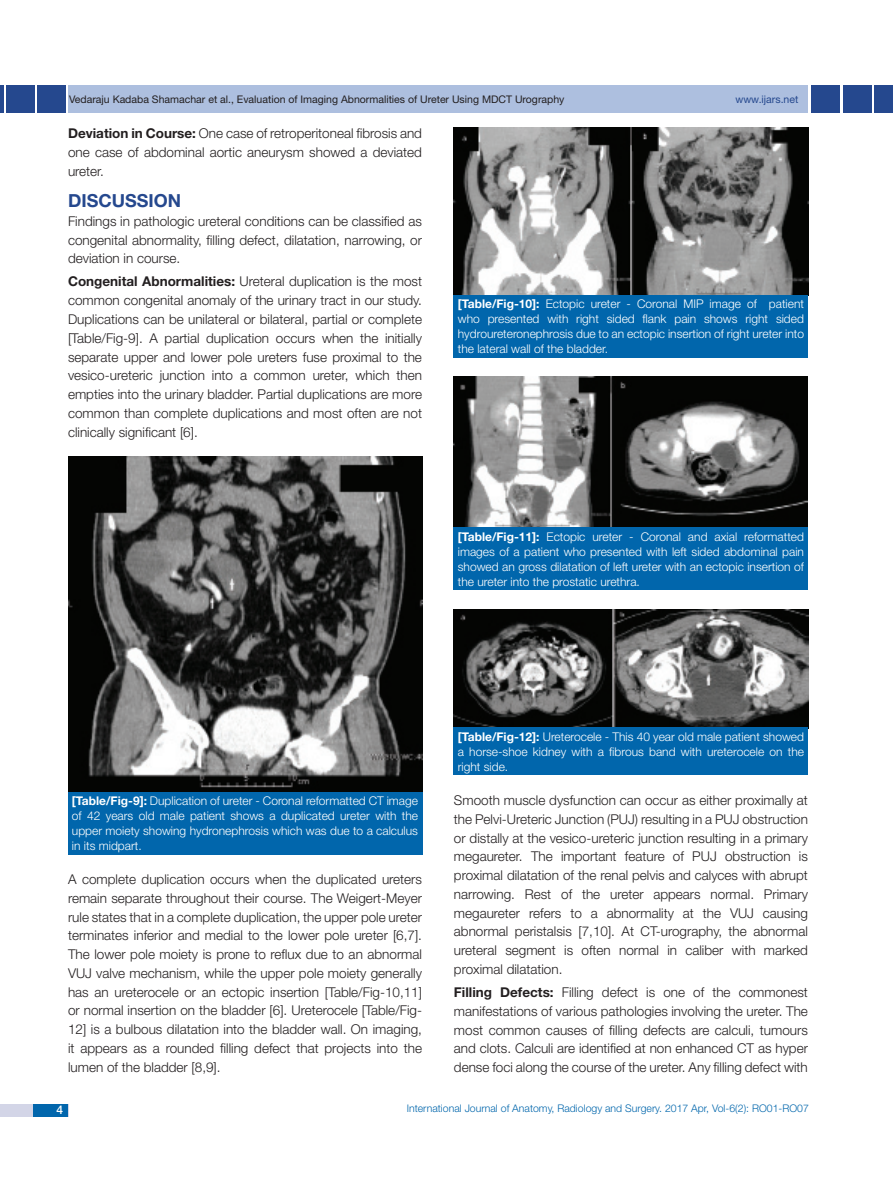
<style>
.page{position:relative;width:893px;height:1191px;background:#fff}
.page>*{position:absolute;margin:0;border:0;box-sizing:border-box;transform-origin:0 0}
.Heading{font:700 18px "Helvetica Neue";color:#25488e}
.Body_Text{font:300 13.5px/18.8px "Helvetica Neue";color:#231f20;text-align:justify}
.Table_text{font:300 12px/15px "Helvetica Neue";color:#fff;text-align:justify}
.t1{font:500 12px "Helvetica Neue";color:#fff}
.t2{font:10.5px "Helvetica Neue";color:#231f20}
.t3{font:300 10.5px "Helvetica Neue";color:#0166ac}
.t4{font:10.5px "Helvetica Neue";color:#25488e}
.s1{font-weight:700}
</style>
<div class="page">
<hr style="left:0;top:85px;width:4px;height:28px;background:#25488e">
<div style="left:6px;top:85px;width:29px;height:28px;background:#25488e"></div>
<div style="left:68px;top:85px;width:740px;height:28px;background:#adbfdf"></div>
<div style="left:875px;top:85px;width:18px;height:28px;background:#25488e"></div>
<div style="left:843px;top:85px;width:29px;height:28px;background:#25488e"></div>
<div style="left:811px;top:85px;width:29px;height:28px;background:#25488e"></div>
<div style="left:0;top:1103px;width:68px;height:13px;background:#d3d5e7"></div>
<div style="left:33px;top:1103px;width:35px;height:13px;background:#0166ac"></div>
<div style="left:37px;top:85px;width:29px;height:28px;background:#25488e"></div>
<img style="left:454px;top:128px;width:354px;height:167px">
<img style="left:454px;top:377px;width:354px;height:150px">
<img style="left:454px;top:609px;width:354px;height:119px">
<img style="left:68px;top:456px;width:354px;height:336px">
<div style="left:68px;top:792px;width:354px;height:62px;background:#0166ac"></div>
<div style="left:454px;top:295px;width:354px;height:62px;background:#0166ac"></div>
<div style="left:454px;top:527px;width:354px;height:62px;background:#0166ac"></div>
<div style="left:454px;top:728px;width:354px;height:47px;background:#0166ac"></div>
<p class="t2" style="left:69px;top:93px;width:497px">Vedaraju Kadaba Shamachar et al., Evaluation of Imaging Abnormalities of Ureter Using MDCT Urography</p>
<p class="t4" style="left:735px;top:93px;width:64px">www.ijars.net</p>
<p class="Body_Text" style="left:68px;top:124px;width:355px"><span class="s1">Deviation in Course:</span> One case of retroperitoneal fibrosis and one case of abdominal aortic aneurysm showed a deviated ureter.</p>
<p class="Heading" style="left:68px;top:190px;width:12px">Disc</p>
<p class="Heading" style="left:112px;top:190px;width:25px">ussio</p>
<p class="Heading" style="left:168px;top:190px;width:15px">n</p>
<p class="Body_Text" style="left:68px;top:211px;width:355px">Findings in pathologic ureteral conditions can be classified as congenital abnormality, filling defect, dilatation, narrowing, or deviation in course.</p>
<p class="Body_Text" style="left:68px;top:272px;width:356px"><span class="s1">Congenital Abnormalities:</span> Ureteral duplication is the most common congenital anomaly of the urinary tract in our study.<br>Duplications can be unilateral or bilateral, partial or complete [Table/Fig-9]. A partial duplication occurs when the initially separate upper and lower pole ureters fuse proximal to the vesico-ureteric junction into a common ureter, which then empties into the urinary bladder. Partial duplications are more common than complete duplications and most often are not clinically significant [6].</p>
<p class="Table_text" style="left:458px;top:296px;width:348px"><span class="s1">[Table/Fig-10]:</span> Ectopic ureter - Coronal MIP image of patient who presented with right sided flank pain shows right sided hydroureteronephrosis due to an ectopic insertion of right ureter into the lateral wall of the bladder.</p>
<p class="Table_text" style="left:458px;top:528px;width:348px"><span class="s1">[Table/Fig-11]:</span> Ectopic ureter - Coronal and axial reformatted images of a patient who presented with left sided abdominal pain showed an gross dilatation of left ureter with an ectopic insertion of the ureter into the prostatic urethra.</p>
<p class="Table_text" style="left:72px;top:793px;width:348px"><span class="s1">[Table/Fig-9]:</span> Duplication of ureter - Coronal reformatted CT image of 42 years old male patient shows a duplicated ureter with the upper moiety showing hydronephrosis which was due to a calculus in its midpart.</p>
<p class="Body_Text" style="left:68px;top:869px;width:356px">A complete duplication occurs when the duplicated ureters remain separate throughout their course. The Weigert-Meyer rule states that in a complete duplication, the upper pole ureter terminates inferior and medial to the lower pole ureter [6,7].<br>The lower pole moiety is prone to reflux due to an abnormal VUJ valve mechanism, while the upper pole moiety generally has an ureterocele or an ectopic insertion [Table/Fig-10,11] or normal insertion on the bladder [6]. Ureterocele [Table/Fig-12] is a bulbous dilatation into the bladder wall. On imaging, it appears as a rounded filling defect that projects into the lumen of the bladder [8,9].</p>
<p class="Table_text" style="left:458px;top:729px;width:348px"><span class="s1">[Table/Fig-12]:</span> Ureterocele - This 40 year old male patient showed a horse-shoe kidney with a fibrous band with ureterocele on the right side.</p>
<p class="Body_Text" style="left:454px;top:790px;width:356px">Smooth muscle dysfunction can occur as either proximally at the Pelvi-Ureteric Junction (PUJ) resulting in a PUJ obstruction or distally at the vesico-ureteric junction resulting in a primary megaureter. The important feature of PUJ obstruction is proximal dilatation of the renal pelvis and calyces with abrupt narrowing. Rest of the ureter appears normal. Primary megaureter refers to a abnormality at the VUJ causing abnormal peristalsis [7,10]. At CT-urography, the abnormal ureteral segment is often normal in caliber with marked proximal dilatation.</p>
<p class="Body_Text" style="left:454px;top:982px;width:356px"><span class="s1">Filling Defects:</span> Filling defect is one of the commonest manifestations of various pathologies involving the ureter. The most common causes of filling defects are calculi, tumours and clots. Calculi are identified at non enhanced CT as hyper dense foci along the course of the ureter. Any filling defect with</p>
<p class="t1" style="left:57px;top:1102px;width:8px">4</p>
<p class="t3" style="left:407px;top:1101px;width:404px">International Journal of Anatomy, Radiology and Surgery. 2017 Apr, Vol-6(2): RO01-RO07</p>
</div>
